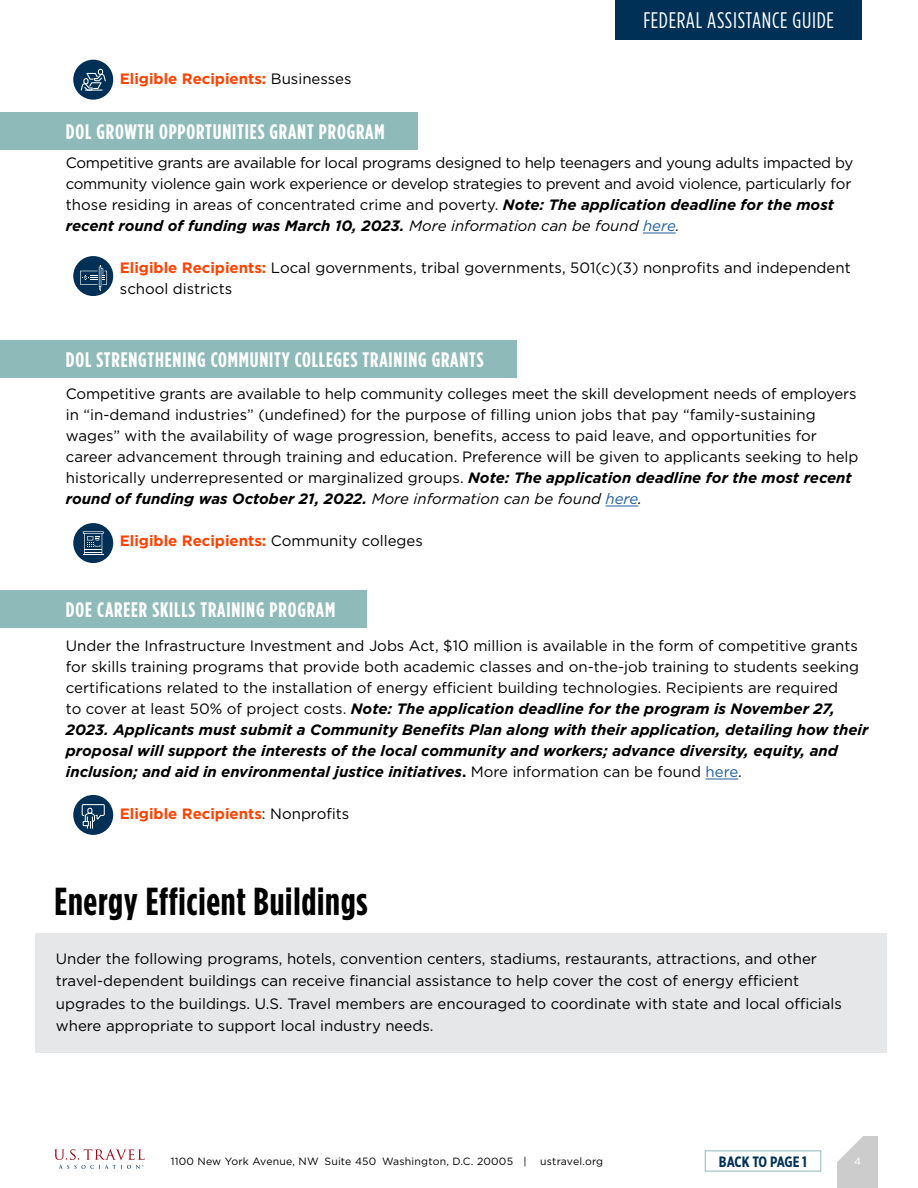
<style>
.page{position:relative;width:918px;height:1188px;background:#fff}
.page>*{position:absolute;margin:0;border:0;box-sizing:border-box;transform-origin:0 0}
.t1{font:700 39px "Gotham Condensed";letter-spacing:.02em;color:#000}
.t2{font:22.5px "Gotham Condensed";letter-spacing:.03em;color:#fff}
.t3{font:700 21px "Gotham Condensed";letter-spacing:.04em;color:#fff}
.t4{font:15px/21px "Gotham";color:#000}
.t5{font:15px/21px "Gotham";letter-spacing:-.02em;color:#000}
.t6{font:700 15px "Gotham";color:#ff4200}
.t7{font:700 15px "Gotham X Narrow";letter-spacing:-.025em;color:#003055}
.t8{font:10.5px "Gotham";letter-spacing:.02em;color:#000}
.t9{font:10.5px "Gotham";color:#fff}
.s1{font-weight:400;color:#000}
.s2{font-weight:700;font-style:italic}
.s3{font-style:italic}
.s4{font-style:italic;color:#215e9e}
.s5{font-weight:700;color:#ff4200}
.s6{font-weight:700}
.s7{color:#215e9e}
</style>
<div class="page">
<div style="left:838px;top:1137px;width:40px;height:51px;background:#ccc"></div>
<svg style="left:54px;top:1149px;width:91px;height:20px"></svg>
<svg style="left:837px;top:1136px;width:28px;height:29px"></svg>
<div style="left:616px;top:0;width:246px;height:40px;background:#003055"></div>
<hr style="left:643px;top:233px;width:33px;height:1px;background:#215e9e">
<hr style="left:606px;top:506px;width:32px;height:1px;background:#215e9e">
<hr style="left:706px;top:779px;width:32px;height:1px;background:#215e9e">
<div style="left:0;top:112px;width:417px;height:38px;background:#8ebab9"></div>
<div style="left:0;top:340px;width:516px;height:38px;background:#8ebab9"></div>
<div style="left:0;top:590px;width:367px;height:37px;background:#8ebab9"></div>
<div style="left:35px;top:933px;width:851px;height:120px;background:#e6e7e8"></div>
<div style="left:73px;top:256px;width:40px;height:40px;background:#003055;border-radius:50%"></div>
<svg style="left:80px;top:265px;width:27px;height:26px"></svg>
<div style="left:73px;top:523px;width:40px;height:40px;background:#003055;border-radius:50%"></div>
<hr style="left:83px;top:531px;width:21px;height:3px;background:#fff">
<svg style="left:83px;top:532px;width:21px;height:23px"></svg>
<div style="left:73px;top:795px;width:40px;height:40px;background:#003055;border-radius:50%"></div>
<svg style="left:82px;top:804px;width:23px;height:25px"></svg>
<div style="left:73px;top:60px;width:40px;height:40px;background:#003055;border-radius:50%"></div>
<svg style="left:81px;top:69px;width:25px;height:22px"></svg>
<p class="t6" style="left:120px;top:69px;width:233px">Eligible Recipients: <span class="s1">Businesses</span></p>
<h3 class="t3" style="left:66px;top:119px;width:320px">DOL GROWTH OPPORTUNITIES GRANT PROGRAM</h3>
<h2 class="t2" style="left:643px;top:7px;width:192px">FEDERAL ASSISTANCE GUIDE</h2>
<p class="t5" style="left:66px;top:152px;width:789px">Competitive grants are available for local programs designed to help teenagers and young adults impacted by community violence gain work experience or develop strategies to prevent and avoid violence, particularly for those residing in areas of concentrated crime and poverty. <span class="s2">Note: The application deadline for the most recent round of funding was March 10, 2023.</span> <span class="s3">More information can be found</span> <span class="s4">here</span><span class="s3">.</span></p>
<p class="t4" style="left:120px;top:257px;width:732px"><span class="s5">Eligible Recipients:</span> Local governments, tribal governments, 501(c)(3) nonprofits and independent school districts</p>
<h3 class="t3" style="left:66px;top:347px;width:419px">DOL STRENGTHENING COMMUNITY COLLEGES TRAINING GRANTS</h3>
<p class="t4" style="left:66px;top:383px;width:794px">Competitive grants are available to help community colleges meet the skill development needs of employers in “in-demand industries” (undefined) for the purpose of filling union jobs that pay “family-sustaining wages” with the availability of wage progression, benefits, access to paid leave, and opportunities for career advancement through training and education. Preference will be given to applicants seeking to help historically underrepresented or marginalized groups. <span class="s2">Note: The application deadline for the most recent round of funding was October 21, 2022.</span> <span class="s3">More information can be found</span> <span class="s4">here</span><span class="s3">.</span></p>
<p class="t6" style="left:120px;top:531px;width:305px">Eligible Recipients: <span class="s1">Community colleges</span></p>
<h3 class="t3" style="left:66px;top:597px;width:271px">DOE CAREER SKILLS TRAINING PROGRAM</h3>
<p class="t4" style="left:66px;top:635px;width:804px">Under the Infrastructure Investment and Jobs Act, $10 million is available in the form of competitive grants for skills training programs that provide both academic classes and on-the-job training to students seeking certifications related to the installation of energy efficient building technologies. Recipients are required<br>to cover at least 50% of project costs. <span class="s2">Note: The application deadline for the program is November 27, 2023. Applicants must submit a Community Benefits Plan along with their application, detailing how their proposal will support the interests of the local community and workers; advance diversity, equity, and inclusion; and aid in environmental justice initiatives</span><span class="s6">.</span> More information can be found <span class="s7">here</span>.</p>
<p class="t6" style="left:120px;top:804px;width:231px">Eligible Recipients<span class="s1">: Nonprofits</span></p>
<h1 class="t1" style="left:54px;top:878px;width:315px">Energy Efficient Buildings</h1>
<p class="t4" style="left:56px;top:947px;width:788px;line-height:22.5px">Under the following programs, hotels, convention centers, stadiums, restaurants, attractions, and other travel-dependent buildings can receive financial assistance to help cover the cost of energy efficient upgrades to the buildings. U.S. Travel members are encouraged to coordinate with state and local officials where appropriate to support local industry needs.</p>
<p class="t8" style="left:171px;top:1154px;width:357px">1100 New York Avenue, NW Suite 450 Washington, D.C. 20005 |</p>
<p class="t8" style="left:540px;top:1154px;width:64px">ustravel.org</p>
<p class="t9" style="left:854px;top:1154px;width:9px">4</p>
<p class="t7" style="left:719px;top:1152px;width:90px">BACK TO PAGE 1</p>
</div>
